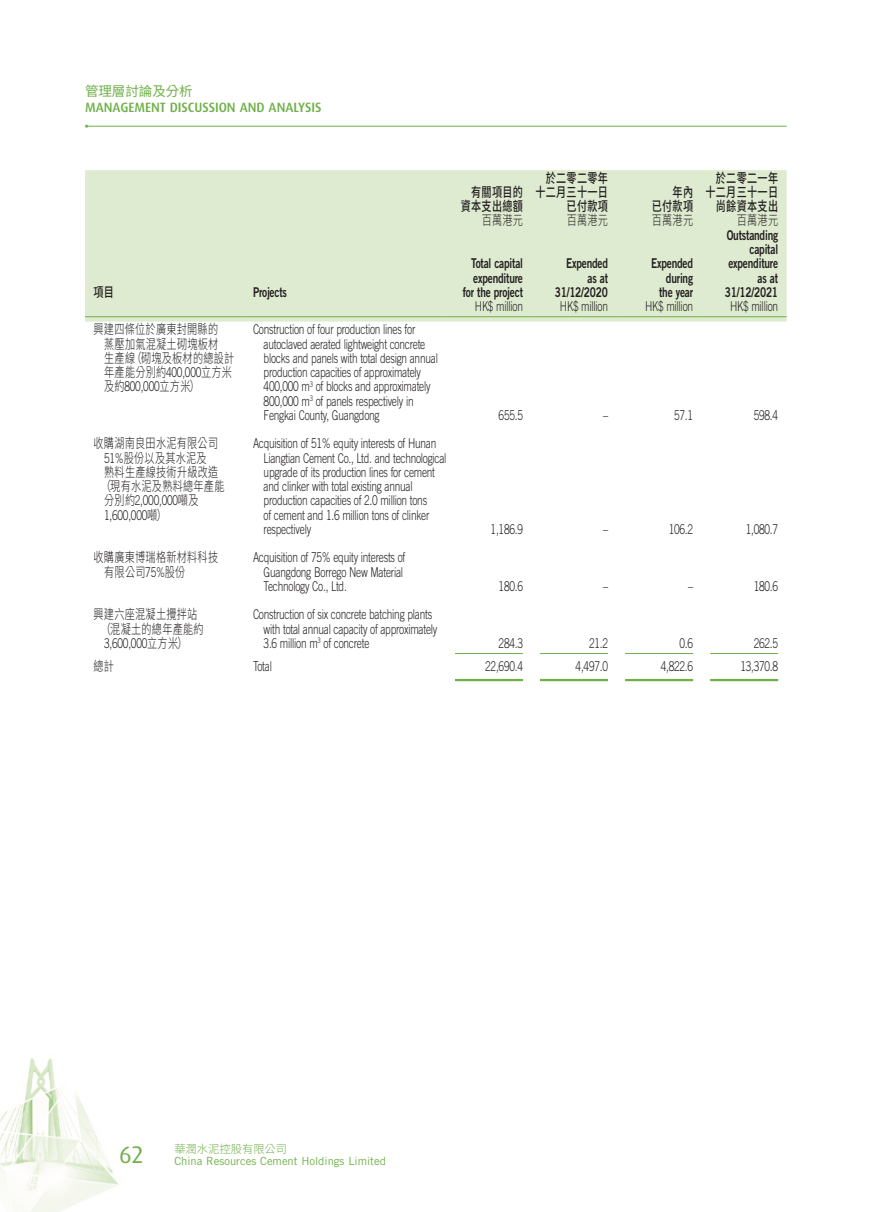
<style>
.page{position:relative;width:893px;height:1212px;background:#fff}
.page>*{position:absolute;margin:0;border:0;box-sizing:border-box;transform-origin:0 0}
.t1{font:24px "Dax";color:#6fb048}
.Body_Text{font:300 13.5px/14.2px "Trade Gothic LT Std";letter-spacing:-.02em;color:#231f20;scale:.75 1}
.Body_Text-2{font:300 13.5px/14.2px "Source Han Sans TC";letter-spacing:.03em;color:#231f20;scale:.75 1}
.Body_Text-3{font:13.5px "Trade Gothic LT Std Bd 2";letter-spacing:-.02em;color:#231f20;scale:.75 1}
.Body_Text-4{font:500 13.5px "Source Han Sans TC";letter-spacing:.03em;color:#231f20;scale:.75 1}
.t2{font:500 13.5px "Dax";letter-spacing:-.005em;color:#6fb048}
.t3{font:13.5px "Source Han Sans TC";letter-spacing:-.005em;color:#6fb048}
.t4{font:11.25px "Trade Gothic LT Std";color:#6fb048}
.t5{font:300 11.25px "Source Han Sans TC";letter-spacing:.005em;color:#6fb048}
.s1{font-family:"Trade Gothic LT Std"}
</style>
<div class="page">
<img style="left:0;top:124px;width:787px;height:1088px">
<hr style="left:87px;top:126px;width:700px;height:1px;background:#6fb048">
<div style="left:85px;top:170px;width:702px;height:152px;background:#deebd0"></div>
<hr style="left:85px;top:316px;width:157px;height:1px;background:#6fb048">
<hr style="left:242px;top:316px;width:204px;height:1px;background:#6fb048">
<hr style="left:446px;top:316px;width:85px;height:1px;background:#6fb048">
<hr style="left:531px;top:316px;width:86px;height:1px;background:#6fb048">
<hr style="left:617px;top:316px;width:85px;height:1px;background:#6fb048">
<hr style="left:702px;top:316px;width:85px;height:1px;background:#6fb048">
<hr style="left:455px;top:653px;width:68px;height:1px;background:#6fb048">
<hr style="left:540px;top:653px;width:68px;height:1px;background:#6fb048">
<hr style="left:625px;top:653px;width:68px;height:1px;background:#6fb048">
<hr style="left:710px;top:653px;width:68px;height:1px;background:#6fb048">
<hr style="left:455px;top:679px;width:68px;height:2px;background:#6fb048">
<hr style="left:540px;top:679px;width:68px;height:2px;background:#6fb048">
<hr style="left:625px;top:679px;width:68px;height:2px;background:#6fb048">
<hr style="left:710px;top:679px;width:68px;height:2px;background:#6fb048">
<p class="t3" style="left:85px;top:84px;width:109px">管理層討論及分析</p>
<p class="t2" style="left:85px;top:99px;width:238px">MANAGEMENT DISCUSSION AND ANALYSIS</p>
<p class="Body_Text-4" style="left:94px;top:284px;width:29px">項目</p>
<p class="Body_Text-3" style="left:253px;top:284px;width:47px">Projects</p>
<p class="Body_Text-2" style="left:104px;top:322px;width:175px;text-indent:-11px">興建四條位於廣東封開縣的<br>蒸壓加氣混凝土砌塊板材<br>生產線（砌塊及板材的總設計年產能分別約<span class="s1">400,000</span>立方米及約<span class="s1">800,000</span>立方米）</p>
<p class="Body_Text" style="left:264px;top:322px;width:234px;text-indent:-11px">Construction of four production lines for autoclaved aerated lightweight concrete blocks and panels with total design annual production capacities of approximately 400,000 m<sup>3</sup> of blocks and approximately 800,000 m<sup>3</sup> of panels respectively in Fengkai County, Guangdong</p>
<p class="Body_Text-2" style="left:101px;top:436px;width:166px;text-indent:-7px">收購湖南良田水泥有限公司<br><span class="s1">51%</span>股份以及其水泥及<br>熟料生產線技術升級改造（現有水泥及熟料總年產能分別約<span class="s1">2,000,000</span>噸及<br><span class="s1">1,600,000</span>噸）</p>
<p class="Body_Text" style="left:264px;top:436px;width:245px;text-indent:-11px">Acquisition of 51% equity interests of Hunan Liangtian Cement Co., Ltd. and technological upgrade of its production lines for cement and clinker with total existing annual production capacities of 2.0 million tons<br>of cement and 1.6 million tons of clinker respectively</p>
<p class="Body_Text-2" style="left:104px;top:550px;width:153px;text-indent:-11px">收購廣東博瑞格新材料科技有限公司<span class="s1">75%</span>股份</p>
<p class="Body_Text" style="left:264px;top:550px;width:191px;text-indent:-11px">Acquisition of 75% equity interests of<br>Guangdong Borrego New Material<br>Technology Co., Ltd.</p>
<p class="Body_Text-2" style="left:94px;top:607px;width:148px;text-align:center">興建六座混凝土攪拌站（混凝土的總年產能約<br><span class="s1">3,600,000</span>立方米）</p>
<p class="Body_Text" style="left:264px;top:607px;width:233px;text-indent:-11px">Construction of six concrete batching plants with total annual capacity of approximately<br>3.6 million m<sup>3</sup> of concrete</p>
<p class="Body_Text-4" style="left:546px;top:170px;width:85px">於二零二零年</p>
<p class="Body_Text-4" style="left:535px;top:184px;width:98px">十二月三十一日</p>
<p class="Body_Text-4" style="left:567px;top:199px;width:57px">已付款項</p>
<p class="Body_Text-4" style="left:716px;top:170px;width:85px">於二零二一年</p>
<p class="Body_Text-4" style="left:705px;top:184px;width:98px">十二月三十一日</p>
<p class="Body_Text-4" style="left:716px;top:199px;width:85px">尚餘資本支出</p>
<p class="Body_Text-4" style="left:673px;top:184px;width:29px">年內</p>
<p class="Body_Text-4" style="left:652px;top:199px;width:57px">已付款項</p>
<p class="Body_Text-4" style="left:471px;top:184px;width:71px">有關項目的</p>
<p class="Body_Text-4" style="left:461px;top:199px;width:85px">資本支出總額</p>
<p class="Body_Text-2" style="left:482px;top:214px;width:57px">百萬港元</p>
<p class="Body_Text-2" style="left:567px;top:214px;width:57px">百萬港元</p>
<p class="Body_Text-2" style="left:652px;top:214px;width:57px">百萬港元</p>
<p class="Body_Text-2" style="left:737px;top:214px;width:57px">百萬港元</p>
<p class="Body_Text-3" style="left:727px;top:227px;width:70px">Outstanding</p>
<p class="Body_Text-3" style="left:749px;top:241px;width:40px">capital</p>
<p class="Body_Text-3" style="left:728px;top:255px;width:68px">expenditure</p>
<p class="Body_Text-3" style="left:758px;top:269px;width:29px">as at</p>
<p class="Body_Text-3" style="left:725px;top:284px;width:73px">31/12/2021</p>
<p class="Body_Text-3" style="left:471px;top:255px;width:71px">Total capital</p>
<p class="Body_Text-3" style="left:473px;top:269px;width:68px">expenditure</p>
<p class="Body_Text-3" style="left:463px;top:284px;width:82px">for the project</p>
<p class="Body_Text-3" style="left:566px;top:255px;width:57px">Expended</p>
<p class="Body_Text-3" style="left:587px;top:269px;width:29px">as at</p>
<p class="Body_Text-3" style="left:555px;top:284px;width:73px">31/12/2020</p>
<p class="Body_Text-3" style="left:651px;top:255px;width:57px">Expended</p>
<p class="Body_Text-3" style="left:666px;top:269px;width:38px">during</p>
<p class="Body_Text-3" style="left:659px;top:284px;width:47px">the year</p>
<p class="Body_Text" style="left:475px;top:299px;width:66px">HK$ million</p>
<p class="Body_Text" style="left:560px;top:299px;width:66px">HK$ million</p>
<p class="Body_Text" style="left:645px;top:299px;width:66px">HK$ million</p>
<p class="Body_Text" style="left:730px;top:299px;width:66px">HK$ million</p>
<p class="Body_Text" style="left:499px;top:408px;width:34px">655.5</p>
<p class="Body_Text" style="left:603px;top:408px;width:8px">–</p>
<p class="Body_Text" style="left:674px;top:408px;width:27px">57.1</p>
<p class="Body_Text" style="left:754px;top:408px;width:34px">598.4</p>
<p class="Body_Text" style="left:491px;top:522px;width:45px">1,186.9</p>
<p class="Body_Text" style="left:603px;top:522px;width:8px">–</p>
<p class="Body_Text" style="left:669px;top:522px;width:34px">106.2</p>
<p class="Body_Text" style="left:746px;top:522px;width:45px">1,080.7</p>
<p class="Body_Text" style="left:499px;top:579px;width:34px">180.6</p>
<p class="Body_Text" style="left:603px;top:579px;width:8px">–</p>
<p class="Body_Text" style="left:688px;top:579px;width:8px">–</p>
<p class="Body_Text" style="left:754px;top:579px;width:34px">180.6</p>
<p class="Body_Text" style="left:499px;top:636px;width:34px">284.3</p>
<p class="Body_Text" style="left:589px;top:636px;width:27px">21.2</p>
<p class="Body_Text" style="left:679px;top:636px;width:20px">0.6</p>
<p class="Body_Text" style="left:754px;top:636px;width:34px">262.5</p>
<p class="Body_Text-2" style="left:94px;top:659px;width:29px">總計</p>
<p class="Body_Text" style="left:253px;top:659px;width:27px">Total</p>
<p class="Body_Text" style="left:485px;top:659px;width:52px">22,690.4</p>
<p class="Body_Text" style="left:576px;top:659px;width:45px">4,497.0</p>
<p class="Body_Text" style="left:661px;top:659px;width:45px">4,822.6</p>
<p class="Body_Text" style="left:740px;top:659px;width:52px">13,370.8</p>
<p class="t5" style="left:174px;top:1143px;width:114px">華潤水泥控股有限公司</p>
<h1 class="t1" style="left:119px;top:1141px;width:26px">62</h1>
<p class="t4" style="left:174px;top:1154px;width:213px">China Resources Cement Holdings Limited</p>
</div>
